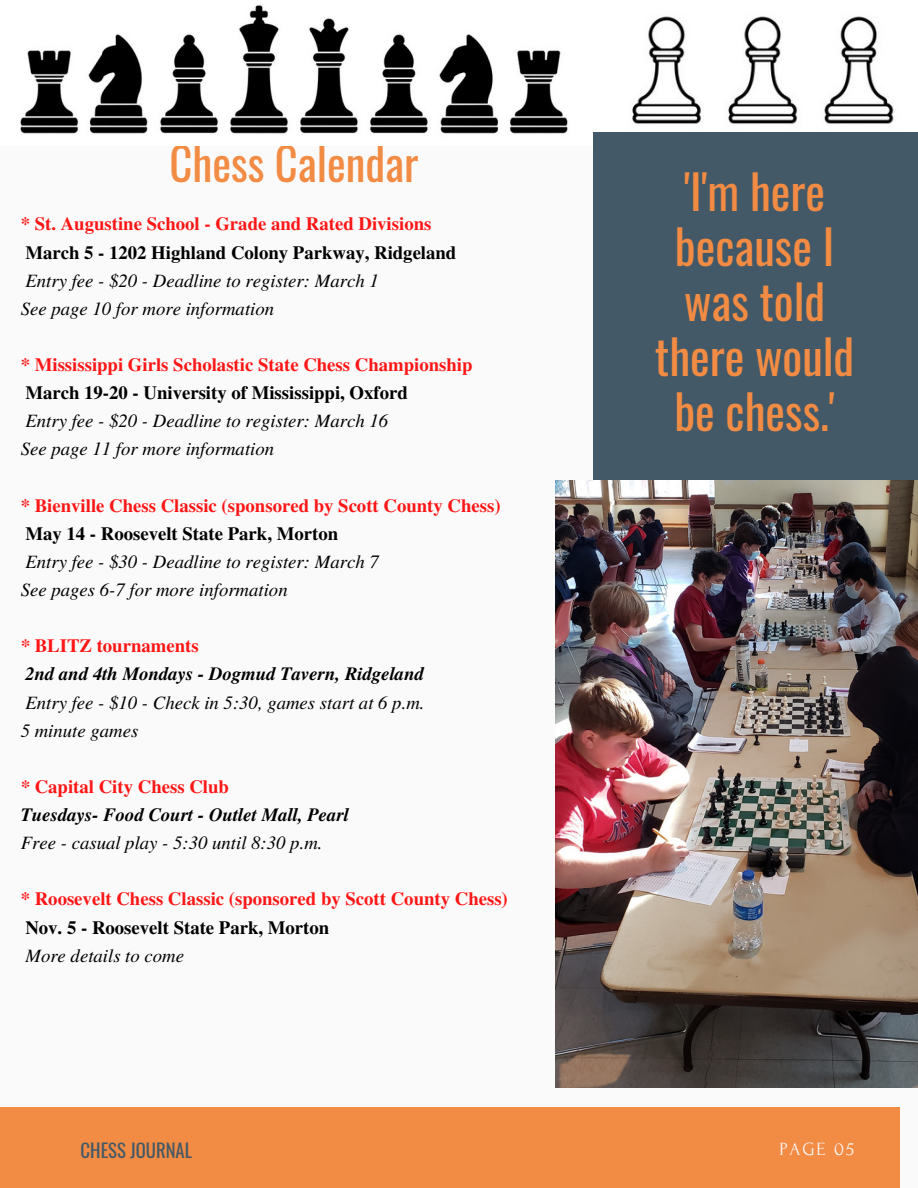
<style>
.page{position:relative;width:918px;height:1188px;background:#fafafa}
.page>*{position:absolute;margin:0;border:0;box-sizing:border-box;transform-origin:0 0}
.t1{font:46.65px "Oswald";color:#f28b43}
.t2{font:44.7px "Oswald";color:#f28b43}
.t3{font:italic 18.75px "Te X Gyre Termes";color:#000}
.t4{font:700 18.75px "Te X Gyre Termes";color:#ff1616}
.t5{font:700 18.75px "Te X Gyre Termes";color:#000}
.t6{font:italic 700 18.75px "Te X Gyre Termes";color:#000}
.t7{font:18.6px "Oswald";color:#435967}
.t8{font:18.6px "Forum";letter-spacing:.1em;color:#fafafa}
.s1{font-style:italic}
</style>
<div class="page">
<div style="left:594px;top:104px;width:324px;height:553px;background:#435967"></div>
<div style="left:0;top:1107px;width:900px;height:81px;background:#f28b43"></div>
<img style="left:555px;top:481px;width:363px;height:606px">
<img style="left:20px;top:5px;width:548px;height:129px">
<img style="left:594px;top:16px;width:324px;height:116px">
<p class="t2" style="left:170px;top:129px;width:250px">Chess Calendar</p>
<p class="t4" style="left:21px;top:209px;width:412px">* St. Augustine School - Grade and Rated Divisions</p>
<p class="t5" style="left:25px;top:238px;width:433px">March 5 - 1202 Highland Colony Parkway, Ridgeland</p>
<p class="t3" style="left:25px;top:267px;width:355px">Entry fee - $20 - Deadline to register: March 1</p>
<p class="t3" style="left:21px;top:295px;width:255px">See page 10 for more information</p>
<p class="t4" style="left:21px;top:350px;width:453px">* Mississippi Girls Scholastic State Chess Championship</p>
<p class="t5" style="left:25px;top:378px;width:384px">March 19-20 - University of Mississippi, Oxford</p>
<p class="t3" style="left:25px;top:407px;width:364px">Entry fee - $20 - Deadline to register: March 16</p>
<p class="t3" style="left:21px;top:435px;width:255px">See page 11 for more information</p>
<p class="t4" style="left:21px;top:491px;width:481px">* Bienville Chess Classic (sponsored by Scott County Chess)</p>
<p class="t5" style="left:25px;top:519px;width:314px">May 14 - Roosevelt State Park, Morton</p>
<p class="t3" style="left:25px;top:548px;width:355px">Entry fee - $30 - Deadline to register: March 7</p>
<p class="t3" style="left:21px;top:576px;width:269px">See pages 6-7 for more information</p>
<p class="t4" style="left:21px;top:631px;width:180px"><span class="s1">*</span> BLITZ tournaments</p>
<p class="t6" style="left:25px;top:660px;width:400px">2nd and 4th Mondays - Dogmud Tavern, Ridgeland</p>
<p class="t3" style="left:25px;top:688px;width:401px">Entry fee - $10 - Check in 5:30, games start at 6 p.m.</p>
<p class="t3" style="left:21px;top:717px;width:119px">5 minute games</p>
<p class="t4" style="left:21px;top:772px;width:210px"><span class="s1">*</span> Capital City Chess Club</p>
<p class="t6" style="left:21px;top:801px;width:330px">Tuesdays- Food Court - Outlet Mall, Pearl</p>
<p class="t3" style="left:21px;top:829px;width:303px">Free - casual play - 5:30 until 8:30 p.m.</p>
<p class="t4" style="left:21px;top:884px;width:489px">* Roosevelt Chess Classic (sponsored by Scott County Chess)</p>
<p class="t5" style="left:25px;top:913px;width:305px">Nov. 5 - Roosevelt State Park, Morton</p>
<p class="t3" style="left:25px;top:942px;width:160px">More details to come</p>
<p class="t1" style="left:684px;top:156px;width:142px">'I'm here</p>
<p class="t1" style="left:675px;top:211px;width:161px">because I</p>
<p class="t1" style="left:684px;top:266px;width:143px">was told</p>
<p class="t1" style="left:655px;top:321px;width:201px">there would</p>
<p class="t1" style="left:674px;top:376px;width:162px">be chess.'</p>
<p class="t7" style="left:81px;top:1136px;width:113px">CHESS JOURNAL</p>
<p class="t8" style="left:779px;top:1139px;width:76px">PAGE 05</p>
</div>
